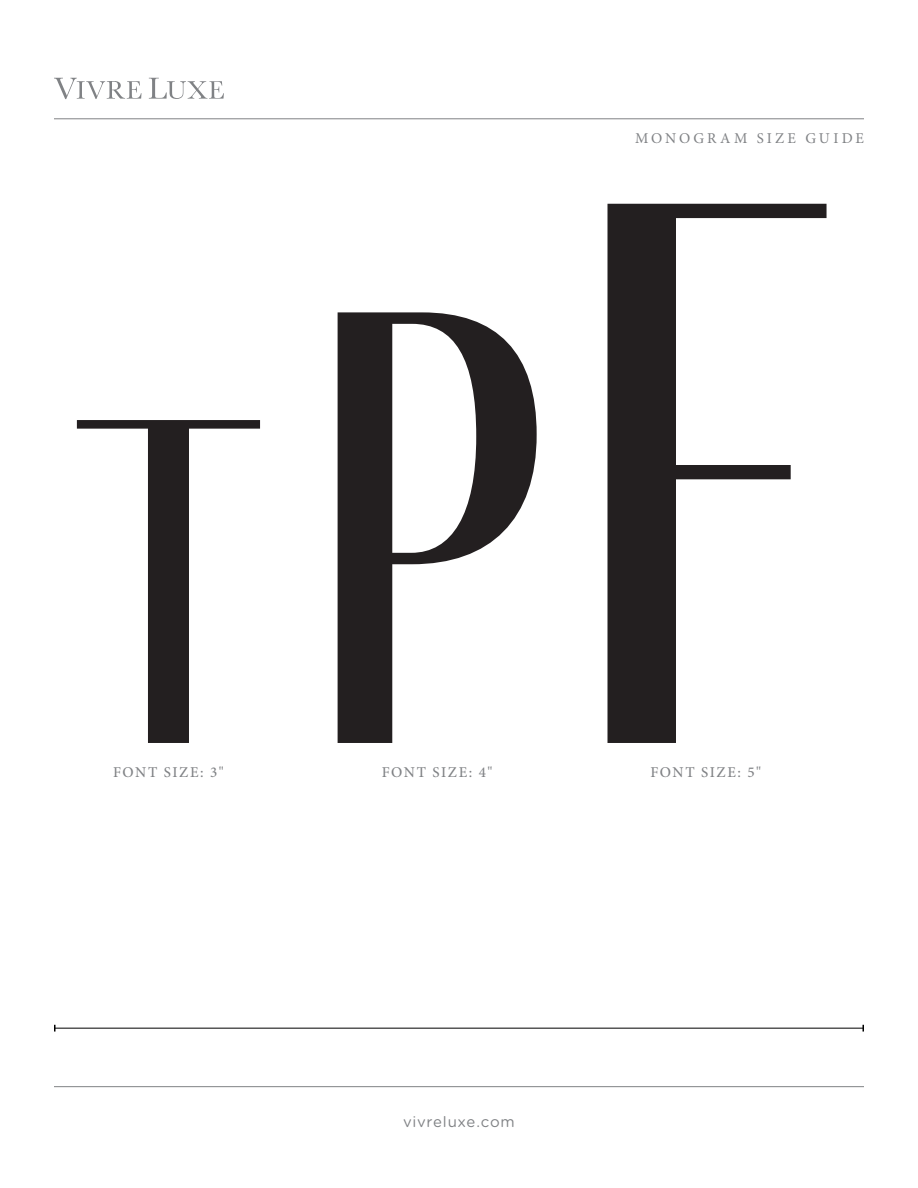
<style>
.page{position:relative;width:918px;height:1188px;background:#fff}
.page>*{position:absolute;margin:0;border:0;box-sizing:border-box;transform-origin:0 0}
.t1{font:500 15px "Minion Pro";letter-spacing:.105em;color:#808285}
.t2{font:15px "Minion Pro";letter-spacing:.2em;color:#808285}
.t3{font:15px "Gotham Rounded";letter-spacing:.045em;color:#808285}
</style>
<div class="page">
<hr style="left:54px;top:1086px;width:810px;height:1px;background:#808285">
<svg style="left:54px;top:78px;width:170px;height:21px"></svg>
<hr style="left:54px;top:119px;width:810px;height:1px;background:#808285">
<hr style="left:55px;top:1028px;width:808px;height:1px;background:#000">
<svg style="left:54px;top:1025px;width:2px;height:7px"></svg>
<svg style="left:862px;top:1025px;width:2px;height:7px"></svg>
<svg style="left:77px;top:420px;width:183px;height:323px"></svg>
<svg style="left:338px;top:312px;width:199px;height:431px"></svg>
<svg style="left:608px;top:204px;width:219px;height:539px"></svg>
<p class="t2" style="left:635px;top:128px;width:230px">MONOGRAM SIZE GUIDE</p>
<p class="t1" style="left:113px;top:762px;width:112px">FONT SIZE: 3"</p>
<p class="t1" style="left:382px;top:762px;width:112px">FONT SIZE: 4"</p>
<p class="t1" style="left:650px;top:762px;width:112px">FONT SIZE: 5"</p>
<p class="t3" style="left:403px;top:1111px;width:113px">vivreluxe.com</p>
</div>
